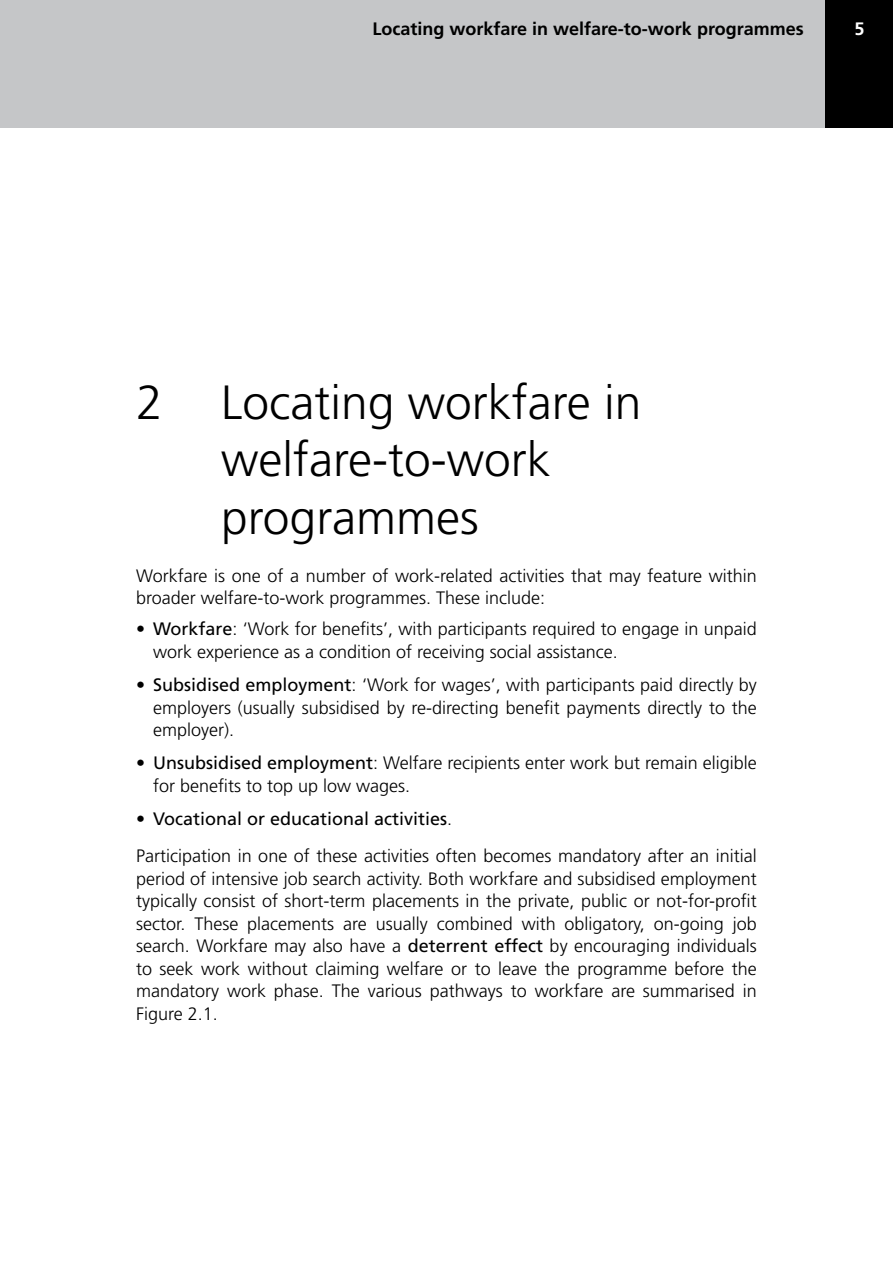
<style>
.page{position:relative;width:893px;height:1263px;background:#fff}
.page>*{position:absolute;margin:0;border:0;box-sizing:border-box;transform-origin:0 0}
.t1{font:300 48px/57.6px "Frutiger LT";color:#000}
.t2{font:300 18px/22.5px "Frutiger LT";color:#000}
.t3{font:700 18px "Frutiger LT";color:#000}
.t4{font:700 18px "Frutiger LT";color:#fff}
.s1{font-weight:400}
</style>
<div class="page">
<div style="left:825px;top:0;width:68px;height:128px;background:#000"></div>
<div style="left:0;top:0;width:825px;height:128px;background:#c5c6c8"></div>
<p class="t3" style="left:373px;top:18px;width:433px">Locating workfare in welfare-to-work programmes</p>
<p class="t4" style="left:854px;top:18px;width:12px">5</p>
<h1 class="t1" style="left:221px;top:374px;width:422px;text-indent:-85px">2 Locating workfare in welfare-to-work programmes</h1>
<p class="t2" style="left:136px;top:565px;width:622px">Workfare is one of a number of work-related activities that may feature within broader welfare-to-work programmes. These include:</p>
<p class="t2" style="left:153px;top:618px;width:605px;text-indent:-17px">• <span class="s1">Workfare</span>: ‘Work for benefits’, with participants required to engage in unpaid work experience as a condition of receiving social assistance.</p>
<p class="t2" style="left:153px;top:674px;width:605px;text-align:justify;text-indent:-17px">• <span class="s1">Subsidised employment</span>: ‘Work for wages’, with participants paid directly by employers (usually subsidised by re-directing benefit payments directly to the employer).</p>
<p class="t2" style="left:153px;top:752px;width:605px;text-indent:-17px">• <span class="s1">Unsubsidised employment</span>: Welfare recipients enter work but remain eligible for benefits to top up low wages.</p>
<p class="t2" style="left:136px;top:800px;width:622px;line-height:37.3px">• <span class="s1">Vocational or educational activities</span>.<br>Participation in one of these activities often becomes mandatory after an initial</p>
<p class="t2" style="left:136px;top:867px;width:622px;text-align:justify">period of intensive job search activity. Both workfare and subsidised employment typically consist of short-term placements in the private, public or not-for-profit sector. These placements are usually combined with obligatory, on-going job search. Workfare may also have a <span class="s1">deterrent effect</span> by encouraging individuals to seek work without claiming welfare or to leave the programme before the mandatory work phase. The various pathways to workfare are summarised in Figure 2.1.</p>
</div>
